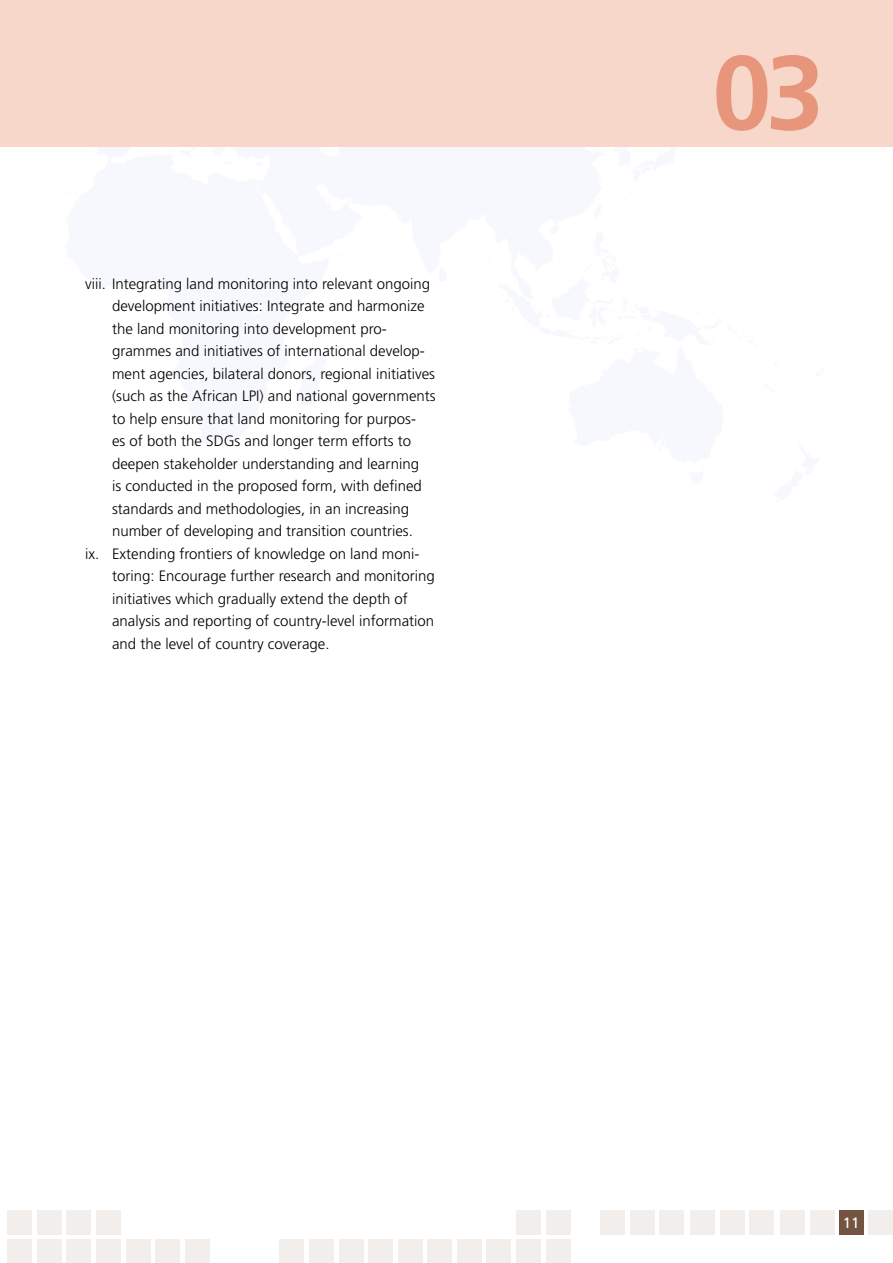
<style>
.page{position:relative;width:893px;height:1263px;background:#fff}
.page>*{position:absolute;margin:0;border:0;box-sizing:border-box;transform-origin:0 0}
.t1{font:700 105px "Frutiger";color:#e7967b}
.t2{font:300 15px "Frutiger";color:#000}
.t3{font:15px "Frutiger";color:#fff}
</style>
<div class="page">
<div style="left:839px;top:1210px;width:25px;height:25px;background:#725440"></div>
<div style="left:37px;top:1210px;width:24px;height:25px;background:#f2eeec"></div>
<div style="left:7px;top:1239px;width:25px;height:24px;background:#f2eeec"></div>
<div style="left:66px;top:1210px;width:25px;height:25px;background:#f2eeec"></div>
<div style="left:37px;top:1239px;width:25px;height:24px;background:#f2eeec"></div>
<div style="left:96px;top:1210px;width:25px;height:25px;background:#f2eeec"></div>
<div style="left:67px;top:1239px;width:24px;height:24px;background:#f2eeec"></div>
<div style="left:96px;top:1239px;width:25px;height:24px;background:#f2eeec"></div>
<div style="left:126px;top:1239px;width:24px;height:24px;background:#f2eeec"></div>
<div style="left:7px;top:1210px;width:25px;height:25px;background:#f2eeec"></div>
<div style="left:600px;top:1210px;width:25px;height:25px;background:#f2eeec"></div>
<div style="left:780px;top:1210px;width:25px;height:25px;background:#f2eeec"></div>
<div style="left:279px;top:1239px;width:25px;height:24px;background:#f2eeec"></div>
<div style="left:427px;top:1239px;width:25px;height:24px;background:#f2eeec"></div>
<div style="left:630px;top:1210px;width:24px;height:25px;background:#f2eeec"></div>
<div style="left:155px;top:1239px;width:25px;height:24px;background:#f2eeec"></div>
<div style="left:810px;top:1210px;width:25px;height:25px;background:#f2eeec"></div>
<div style="left:868px;top:1210px;width:25px;height:25px;background:#f2eeec"></div>
<div style="left:309px;top:1239px;width:25px;height:24px;background:#f2eeec"></div>
<div style="left:457px;top:1239px;width:25px;height:24px;background:#f2eeec"></div>
<div style="left:659px;top:1210px;width:25px;height:25px;background:#f2eeec"></div>
<div style="left:185px;top:1239px;width:25px;height:24px;background:#f2eeec"></div>
<div style="left:339px;top:1239px;width:24px;height:24px;background:#f2eeec"></div>
<div style="left:487px;top:1239px;width:24px;height:24px;background:#f2eeec"></div>
<div style="left:368px;top:1239px;width:25px;height:24px;background:#f2eeec"></div>
<div style="left:516px;top:1239px;width:25px;height:24px;background:#f2eeec"></div>
<div style="left:516px;top:1210px;width:25px;height:25px;background:#f2eeec"></div>
<div style="left:690px;top:1210px;width:25px;height:25px;background:#f2eeec"></div>
<div style="left:398px;top:1239px;width:25px;height:24px;background:#f2eeec"></div>
<div style="left:546px;top:1239px;width:25px;height:24px;background:#f2eeec"></div>
<div style="left:546px;top:1210px;width:25px;height:25px;background:#f2eeec"></div>
<div style="left:720px;top:1210px;width:24px;height:25px;background:#f2eeec"></div>
<div style="left:749px;top:1210px;width:25px;height:25px;background:#f2eeec"></div>
<div style="left:0;top:0;width:893px;height:147px;background:#f6d7ca"></div>
<p class="t2" style="left:85px;top:275px;width:347px">viii. Integrating land monitoring into relevant ongoing</p>
<p class="t2" style="left:112px;top:298px;width:314px">development initiatives: Integrate and harmonize</p>
<p class="t2" style="left:112px;top:320px;width:276px">the land monitoring into development pro-</p>
<p class="t2" style="left:112px;top:343px;width:314px">grammes and initiatives of international develop-</p>
<p class="t2" style="left:112px;top:365px;width:325px">ment agencies, bilateral donors, regional initiatives</p>
<p class="t2" style="left:112px;top:388px;width:325px">(such as the African LPI) and national governments</p>
<p class="t2" style="left:112px;top:410px;width:305px">to help ensure that land monitoring for purpos-</p>
<p class="t2" style="left:112px;top:433px;width:300px">es of both the SDGs and longer term efforts to</p>
<p class="t2" style="left:112px;top:455px;width:309px">deepen stakeholder understanding and learning</p>
<p class="t2" style="left:112px;top:478px;width:311px">is conducted in the proposed form, with defined</p>
<p class="t2" style="left:112px;top:500px;width:299px">standards and methodologies, in an increasing</p>
<p class="t2" style="left:112px;top:523px;width:302px">number of developing and transition countries.</p>
<p class="t2" style="left:85px;top:545px;width:336px">ix. Extending frontiers of knowledge on land moni-</p>
<p class="t2" style="left:112px;top:568px;width:324px">toring: Encourage further research and monitoring</p>
<p class="t2" style="left:112px;top:590px;width:297px">initiatives which gradually extend the depth of</p>
<p class="t2" style="left:112px;top:613px;width:324px">analysis and reporting of country-level information</p>
<p class="t2" style="left:112px;top:635px;width:219px">and the level of country coverage.</p>
<h1 class="t1" style="left:713px;top:31px;width:113px">03</h1>
<p class="t3" style="left:843px;top:1214px;width:18px">11</p>
</div>
